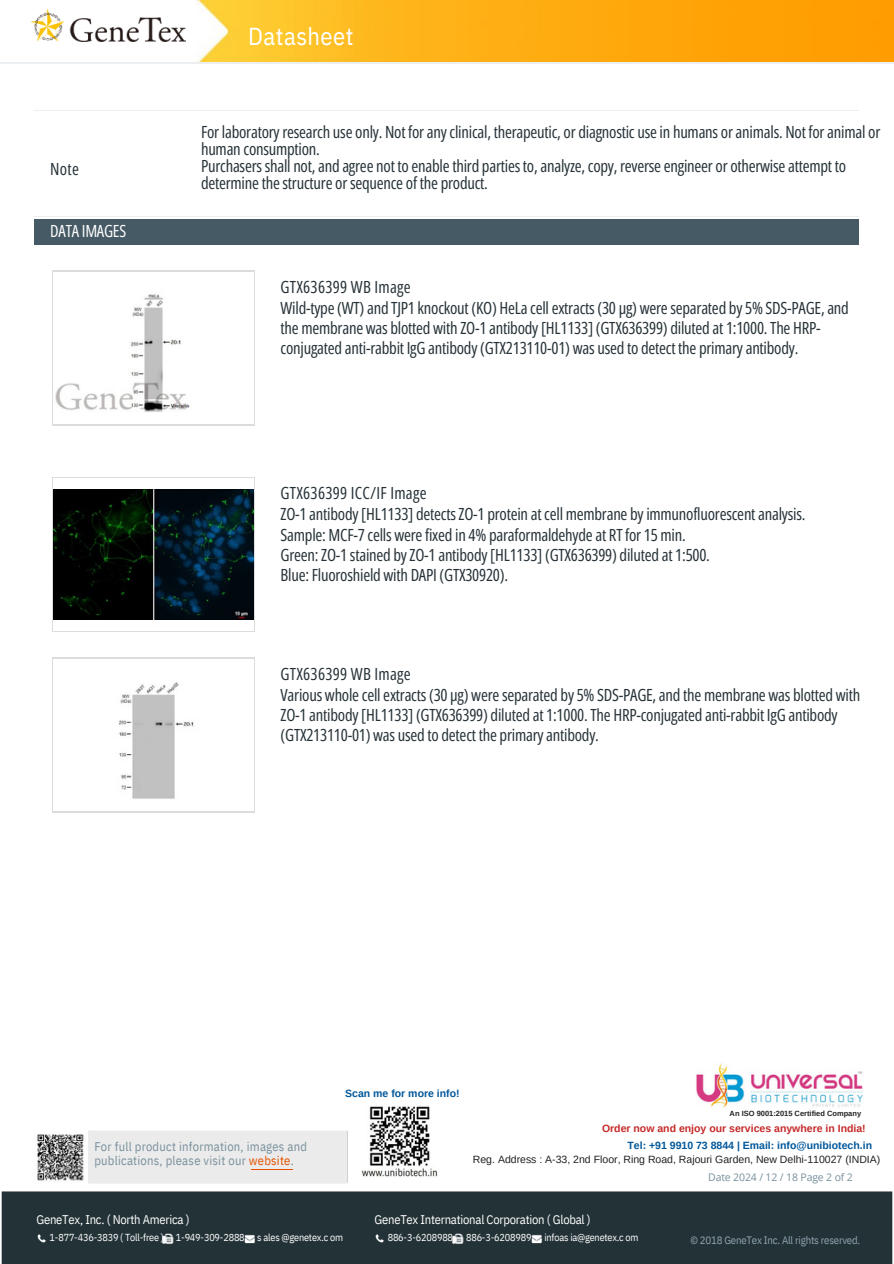
<style>
.page{position:relative;width:894px;height:1264px;background:#fff}
.page>*{position:absolute;margin:0;border:0;box-sizing:border-box;transform-origin:0 0}
.t1{font:24.45px "IBM Plex Sans Cond";letter-spacing:.02em;color:#fff}
.t2{font:16.8px/20.7px "Open Sans Condensed";letter-spacing:-.015em;color:#263238}
.t3{font:16.8px "Open Sans Condensed";letter-spacing:-.015em;color:#fff}
.t4{font:12.6px/14.7px "IBM Plex Sans Cond";letter-spacing:.02em;color:#78909c}
.t5{font:12.6px "IBM Plex Sans Cond";letter-spacing:-.02em;color:#fefefe}
.t6{font:10.8px "IBM Plex Sans Cond";letter-spacing:-.02em;color:#90a4ae}
.t7{font:10.5px "Arimo";color:#212121}
.t8{font:700 10.5px "Arimo";color:#01579b}
.t9{font:700 10.5px "Arimo";color:#c62828}
.t10{font:10.5px "Open Sans";letter-spacing:-.015em;color:#78909c}
.t11{font:10.2px "IBM Plex Sans Cond";letter-spacing:-.02em;color:#fefefe}
.t12{font:700 7.5px "Arimo";color:#212121}
.s1{color:#e65100}
</style>
<div class="page">
<hr style="left:35px;top:110px;width:166px;height:1px;background:#eceff1">
<hr style="left:201px;top:110px;width:657px;height:1px;background:#eceff1">
<hr style="left:35px;top:216px;width:166px;height:1px;background:#eceff1">
<hr style="left:201px;top:216px;width:657px;height:1px;background:#eceff1">
<div style="left:35px;top:219px;width:823px;height:26px;background:#455a64"></div>
<hr style="left:52px;top:271px;width:203px;height:1px;background:#dcdcdc">
<hr style="left:52px;top:425px;width:203px;height:1px;background:#dcdcdc">
<hr style="left:52px;top:271px;width:1px;height:154px;background:#dcdcdc">
<hr style="left:254px;top:271px;width:1px;height:154px;background:#dcdcdc">
<hr style="left:52px;top:477px;width:203px;height:1px;background:#dcdcdc">
<hr style="left:52px;top:631px;width:203px;height:1px;background:#dcdcdc">
<hr style="left:52px;top:477px;width:1px;height:155px;background:#dcdcdc">
<hr style="left:254px;top:477px;width:1px;height:155px;background:#dcdcdc">
<hr style="left:52px;top:657px;width:203px;height:1px;background:#dcdcdc">
<hr style="left:52px;top:812px;width:203px;height:1px;background:#dcdcdc">
<hr style="left:52px;top:657px;width:1px;height:155px;background:#dcdcdc">
<hr style="left:254px;top:657px;width:1px;height:155px;background:#dcdcdc">
<img style="left:55px;top:294px;width:135px;height:118px">
<img style="left:53px;top:489px;width:200px;height:130px">
<img style="left:119px;top:682px;width:75px;height:117px">
<img style="left:196px;top:0;width:696px;height:62px">
<hr style="left:0;top:62px;width:194px;height:1px;background:#eceff1">
<hr style="left:194px;top:62px;width:698px;height:1px;background:#eceff1">
<img style="left:31px;top:9px;width:154px;height:33px">
<img style="left:1px;top:1130px;width:892px;height:133px">
<img style="left:35px;top:1131px;width:51px;height:52px">
<hr style="left:251px;top:1168px;width:42px;height:1px;background:#e65100">
<svg style="left:36px;top:1233px;width:12px;height:11px"></svg>
<svg style="left:163px;top:1233px;width:11px;height:11px"></svg>
<svg style="left:244px;top:1233px;width:11px;height:11px"></svg>
<svg style="left:374px;top:1233px;width:11px;height:11px"></svg>
<svg style="left:453px;top:1233px;width:11px;height:11px"></svg>
<svg style="left:531px;top:1233px;width:11px;height:11px"></svg>
<img style="left:696px;top:1063px;width:167px;height:45px">
<img style="left:361px;top:1106px;width:80px;height:72px">
<p class="t2" style="left:50px;top:158px;width:30px">Note</p>
<h3 class="t3" style="left:50px;top:219px;width:77px">DATA IMAGES</h3>
<p class="t1" style="left:248px;top:19px;width:107px">Datasheet</p>
<h2 class="t2" style="left:201px;top:123px;width:680px;line-height:16.8px">For laboratory research use only. Not for any clinical, therapeutic, or diagnostic use in humans or animals. Not for animal or human consumption.<br>Purchasers shall not, and agree not to enable third parties to, analyze, copy, reverse engineer or otherwise attempt to determine the structure or sequence of the product.</h2>
<h1 class="t2" style="left:280px;top:276px;width:569px">GTX636399 WB Image<br>Wild-type (WT) and TJP1 knockout (KO) HeLa cell extracts (30 μg) were separated by 5% SDS-PAGE, and the membrane was blotted with ZO-1 antibody [HL1133] (GTX636399) diluted at 1:1000. The HRP&shy;conjugated anti-rabbit IgG antibody (GTX213110-01) was used to detect the primary antibody.</h1>
<h3 class="t2" style="left:280px;top:482px;width:526px">GTX636399 ICC/IF Image<br>ZO-1 antibody [HL1133] detects ZO-1 protein at cell membrane by immunofluorescent analysis.<br>Sample: MCF-7 cells were fixed in 4% paraformaldehyde at RT for 15 min.<br>Green: ZO-1 stained by ZO-1 antibody [HL1133] (GTX636399) diluted at 1:500.<br>Blue: Fluoroshield with DAPI (GTX30920).</h3>
<p class="t2" style="left:280px;top:662px;width:581px">GTX636399 WB Image<br>Various whole cell extracts (30 μg) were separated by 5% SDS-PAGE, and the membrane was blotted with ZO-1 antibody [HL1133] (GTX636399) diluted at 1:1000. The HRP-conjugated anti-rabbit IgG antibody (GTX213110-01) was used to detect the primary antibody.</p>
<p class="t8" style="left:345px;top:1087px;width:116px">Scan me for more info!</p>
<p class="t12" style="left:729px;top:1109px;width:133px">An ISO 9001:2015 Certified Company</p>
<h3 class="t4" style="left:94px;top:1138px;width:214px">For full product information, images and publications, please visit our <span class="s1">website</span>.</h3>
<h4 class="t9" style="left:602px;top:1122px;width:265px">Order now and enjoy our services anywhere in India!</h4>
<h4 class="t8" style="left:627px;top:1138px;width:246px">Tel: +91 9910 73 8844 | Email: info@unibiotech.in</h4>
<p class="t7" style="left:472px;top:1153px;width:409px">Reg. Address : A-33, 2nd Floor, Ring Road, Rajouri Garden, New Delhi-110027 (INDIA)</p>
<h6 class="t10" style="left:708px;top:1169px;width:146px">Date 2024 / 12 / 18 Page 2 of 2</h6>
<p class="t5" style="left:36px;top:1210px;width:155px">GeneTex, Inc. ( North America )</p>
<p class="t5" style="left:374px;top:1210px;width:217px">GeneTex International Corporation ( Global )</p>
<h3 class="t11" style="left:50px;top:1230px;width:116px">1-877-436-3839 ( Toll-free )</h3>
<h3 class="t11" style="left:176px;top:1230px;width:70px">1-949-309-2888</h3>
<h5 class="t11" style="left:257px;top:1230px;width:87px">s ales @genetex.c om</h5>
<p class="t11" style="left:387px;top:1230px;width:67px">886-3-6208988</p>
<p class="t11" style="left:466px;top:1230px;width:67px">886-3-6208989</p>
<h5 class="t11" style="left:544px;top:1230px;width:96px">infoas ia@genetex.c om</h5>
<h5 class="t6" style="left:690px;top:1232px;width:171px">© 2018 GeneTex Inc. All rights reserved.</h5>
</div>
